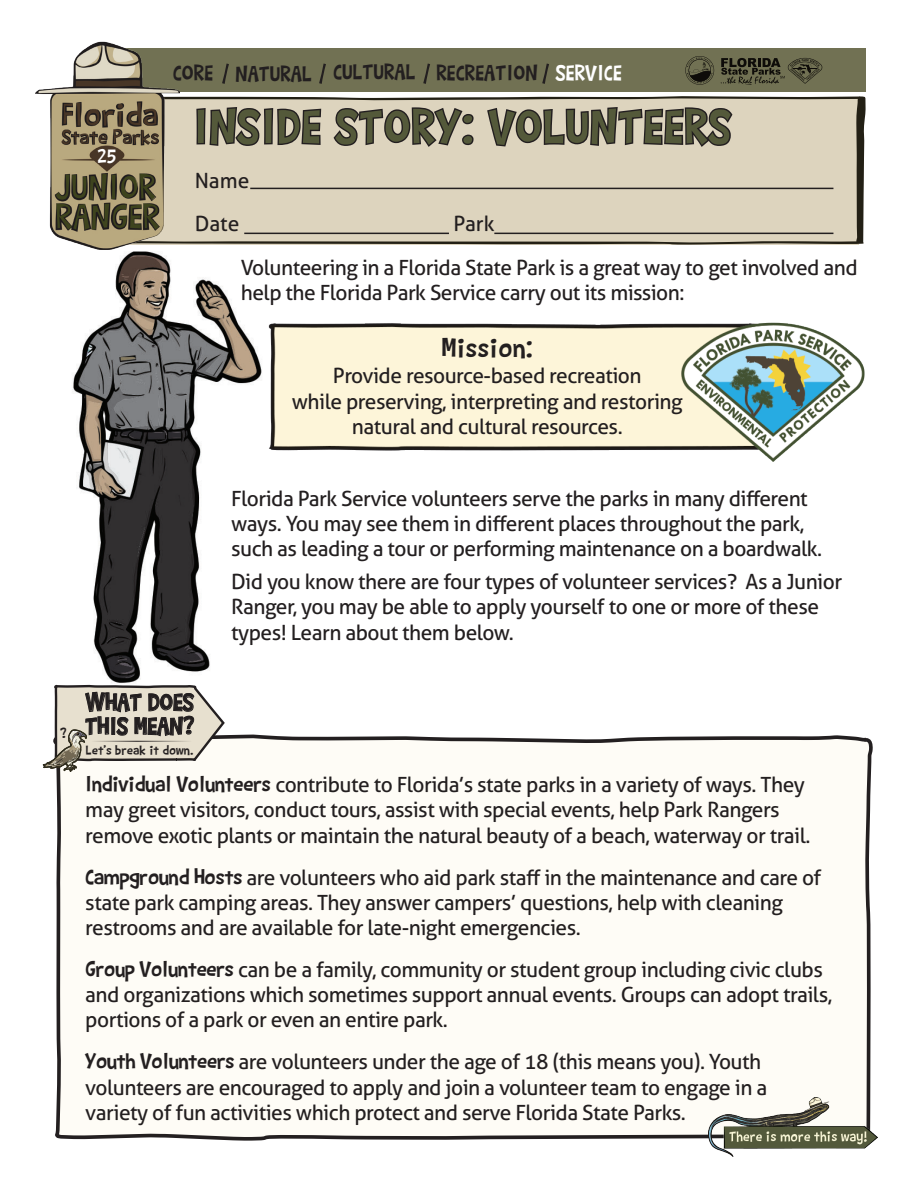
<style>
.page{position:relative;width:918px;height:1188px;background:#fff}
.page>*{position:absolute;margin:0;border:0;box-sizing:border-box;transform-origin:0 0}
.t1{font:52.5px "Barthowheel";letter-spacing:.025em;color:#54593a}
.t2{font:30px "Barthowheel";color:#231f20}
.t3{font:26.55px/23.9px "Barthowheel";color:#231f20}
.t4{font:24px "Barthowheel";color:#231f20}
.t5{font:21px/25.2px "Aller";letter-spacing:-.025em;color:#231f20}
.t6{font:21px/43.2px "Aller";color:#231f20}
.t7{font:21px "Barthowheel";color:#fff}
.t8{font:14.25px "Barthowheel";color:#231f20}
.s1{color:#fff}
.s2{font-family:"Barthowheel";font-size:24px}
</style>
<div class="page">
<img style="left:72px;top:251px;width:167px;height:432px">
<img style="left:239px;top:322px;width:626px;height:140px">
<div style="left:55px;top:734px;width:818px;height:407px;background:#fefcf6"></div>
<img style="left:709px;top:1098px;width:169px;height:58px">
<div style="left:104px;top:48px;width:762px;height:44px;background:#717153"></div>
<svg style="left:180px;top:96px;width:686px;height:149px;background:#d4cbb6"></svg>
<img style="left:36px;top:41px;width:144px;height:209px">
<svg style="left:195px;top:64px;width:131px;height:83px"></svg>
<svg style="left:332px;top:64px;width:143px;height:85px"></svg>
<hr style="left:250px;top:188px;width:583px;height:1px;background:#231f20">
<hr style="left:244px;top:233px;width:205px;height:1px;background:#231f20">
<hr style="left:494px;top:233px;width:339px;height:1px;background:#231f20">
<svg style="left:485px;top:56px;width:337px;height:95px"></svg>
<svg style="left:43px;top:684px;width:183px;height:88px"></svg>
<p class="t7" style="left:98px;top:145px;width:20px">25</p>
<p class="t4" style="left:173px;top:59px;width:451px">CORE NATURAL CULTURAL RECREATION <span class="s1">SERVICE</span></p>
<h1 class="t1" style="left:193px;top:97px;width:539px">Insi de Story: Volunteers</h1>
<p class="t6" style="left:195px;top:159px;width:56px">Name<br>Date</p>
<p class="t5" style="left:453px;top:211px;width:43px">Park</p>
<p class="t5" style="left:241px;top:255px;width:618px">Volunteering in a Florida State Park is a great way to get involved and help the Florida Park Service carry out its mission:</p>
<h2 class="t2" style="left:442px;top:331px;width:92px">Mission:</h2>
<p class="t5" style="left:292px;top:363px;width:392px;text-align:center">Provide resource-based recreation<br>while preserving, interpreting and restoring natural and cultural resources.</p>
<p class="t5" style="left:231px;top:486px;width:593px">Florida Park Service volunteers serve the parks in many different ways. You may see them in different places throughout the park, such as leading a tour or performing maintenance on a boardwalk.</p>
<p class="t5" style="left:231px;top:569px;width:613px">Did you know there are four types of volunteer services? As a Junior<br>Ranger, you may be able to apply yourself to one or more of these types! Learn about them below.</p>
<p class="t3" style="left:85px;top:690px;width:111px">What does this mean?</p>
<p class="t8" style="left:86px;top:742px;width:109px">Let’s break it down.</p>
<p class="t5" style="left:85px;top:772px;width:727px"><span class="s2">Individual Volunteers</span> contribute to Florida’s state parks in a variety of ways. They may greet visitors, conduct tours, assist with special events, help Park Rangers remove exotic plants or maintain the natural beauty of a beach, waterway or trail.</p>
<p class="t5" style="left:85px;top:864px;width:738px"><span class="s2">Campground Hosts</span> are volunteers who aid park staff in the maintenance and care of state park camping areas. They answer campers’ questions, help with cleaning restrooms and are available for late-night emergencies.</p>
<p class="t5" style="left:85px;top:957px;width:748px"><span class="s2">Group Volunteers</span> can be a family, community or student group including civic clubs and organizations which sometimes support annual events. Groups can adopt trails, portions of a park or even an entire park.</p>
<p class="t5" style="left:85px;top:1049px;width:683px"><span class="s2">Youth Volunteers</span> are volunteers under the age of 18 (this means you). Youth volunteers are encouraged to apply and join a volunteer team to engage in a variety of fun activities which protect and serve Florida State Parks.</p>
</div>
